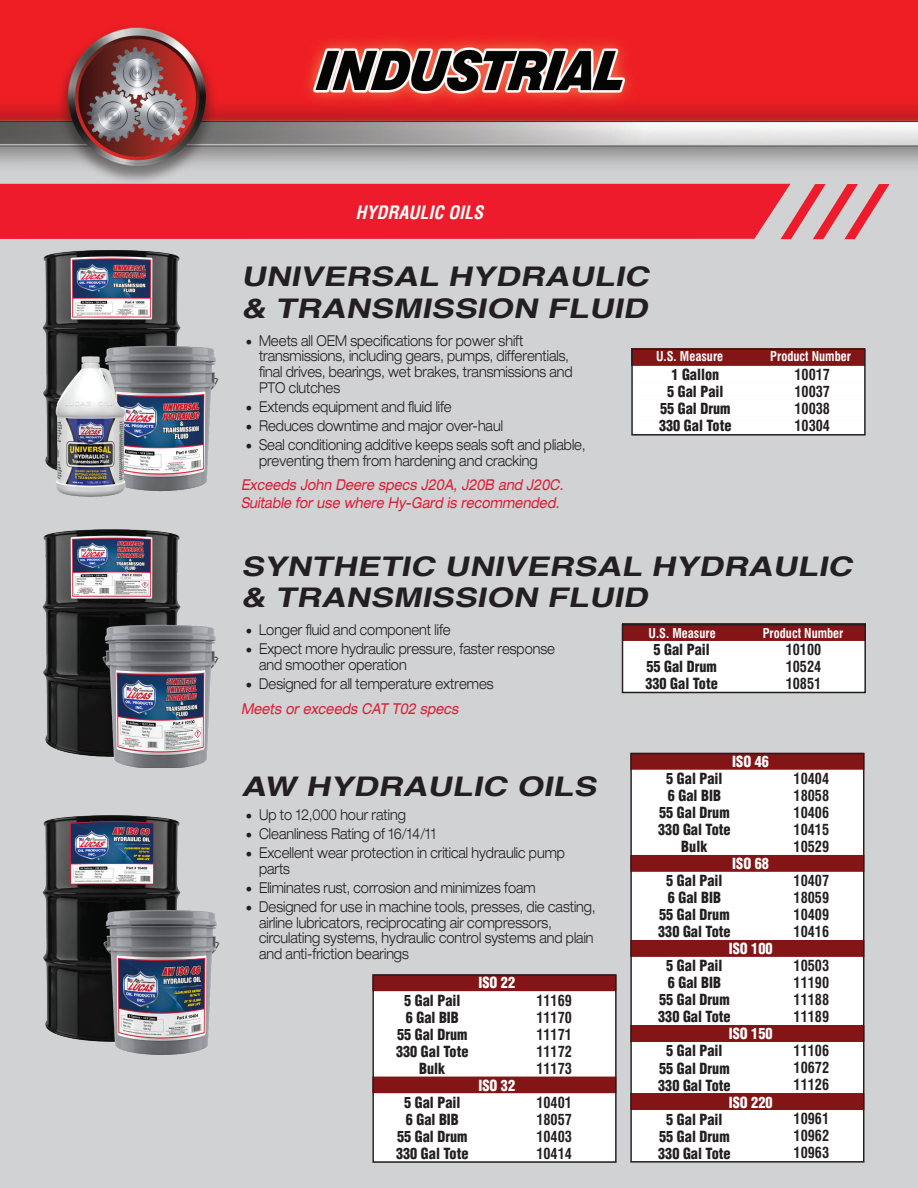
<style>
.page{position:relative;width:918px;height:1188px;background:#fff}
.page>*{position:absolute;margin:0;border:0;box-sizing:border-box;transform-origin:0 0}
.t1{font:italic 700 27px/31.5px "Helvetica";color:#231f20;scale:1.26 1}
.t2{font:italic 700 condensed 18px "Helvetica";color:#fff}
.t3{font:300 expanded 15px/15.8px "Helvetica Neue";color:#231f20;scale:.81 1}
.t4{font:900 condensed 15px "Helvetica";color:#231f20;scale:.95 1}
.t5{font:700 condensed 15px "Swiss 721 BT";color:#231f20;scale:.95 1}
.t6{font:italic expanded 15px/18px "Helvetica Neue";color:#dd1d35;scale:.81 1}
.t7{font:900 condensed 15px "Helvetica";color:#fff;scale:.95 1}
.t8{font:700 condensed 13.2px "Swiss 721 BT";color:#fff;scale:.95 1}
.s1{font-family:"Minion Pro";font-weight:400;font-stretch:normal;font-size:18px}
</style>
<div class="page">
<img style="left:0;top:0;width:918px;height:1188px">
<svg style="left:633px;top:756px;width:229px;height:14px;background:#85191b"></svg>
<svg style="left:633px;top:770px;width:229px;height:390px"></svg>
<div style="left:630px;top:753px;width:235px;height:410px;border:2px solid #231f20"></div>
<div style="left:631px;top:349px;width:234px;height:17px;background:#831517"></div>
<svg style="left:634px;top:366px;width:229px;height:67px"></svg>
<svg style="left:0;top:184px;width:890px;height:55px;background:#eb2d3c"></svg>
<div style="left:622px;top:624px;width:244px;height:17px;background:#831517"></div>
<svg style="left:625px;top:641px;width:238px;height:49px"></svg>
<div style="left:622px;top:624px;width:244px;height:69px;border:2px solid #231f20"></div>
<div style="left:631px;top:348px;width:235px;height:88px;border:2px solid #231f20"></div>
<img style="left:36px;top:522px;width:150px;height:240px">
<img style="left:99px;top:618px;width:123px;height:149px">
<img style="left:36px;top:243px;width:150px;height:240px">
<img style="left:99px;top:339px;width:123px;height:156px">
<img style="left:48px;top:352px;width:85px;height:149px">
<img style="left:37px;top:806px;width:150px;height:242px">
<img style="left:101px;top:903px;width:122px;height:156px">
<svg style="left:375px;top:977px;width:239px;height:183px"></svg>
<div style="left:372px;top:974px;width:245px;height:189px;border:2px solid #231f20"></div>
<p class="t2" style="left:356px;top:201px;width:129px">HYDRAULIC OILS</p>
<h1 class="t1" style="left:241px;top:261px;width:331px">UNIVERSAL HYDRAULIC &amp; TRANSMISSION FLUID</h1>
<p class="t3" style="left:259px;top:332px;width:389px;text-indent:-14px"><span class="s1">•</span> Meets all OEM specifications for power shift transmissions, including gears, pumps, differentials, final drives, bearings, wet brakes, transmissions and PTO clutches</p>
<p class="t3" style="left:246px;top:398px;width:256px"><span class="s1">•</span> Extends equipment and fluid life</p>
<p class="t3" style="left:246px;top:417px;width:319px"><span class="s1">•</span> Reduces downtime and major over-haul</p>
<p class="t3" style="left:259px;top:436px;width:405px;text-indent:-14px"><span class="s1">•</span> Seal conditioning additive keeps seals soft and pliable, preventing them from hardening and cracking</p>
<p class="t6" style="left:241px;top:475px;width:400px">Exceeds John Deere specs J20A, J20B and J20C.<br>Suitable for use where Hy-Gard is recommended.</p>
<p class="t8" style="left:656px;top:349px;width:72px">U.S. Measure</p>
<p class="t8" style="left:770px;top:349px;width:86px">Product Number</p>
<p class="t4" style="left:671px;top:365px;width:52px">1 Gallon</p>
<p class="t5" style="left:794px;top:366px;width:39px">10017</p>
<p class="t4" style="left:667px;top:382px;width:61px">5 Gal Pail</p>
<p class="t5" style="left:794px;top:383px;width:39px">10037</p>
<p class="t4" style="left:660px;top:399px;width:76px">55 Gal Drum</p>
<p class="t5" style="left:794px;top:400px;width:39px">10038</p>
<p class="t4" style="left:659px;top:416px;width:78px">330 Gal Tote</p>
<p class="t5" style="left:794px;top:417px;width:39px">10304</p>
<h1 class="t1" style="left:241px;top:551px;width:493px">SYNTHETIC UNIVERSAL HYDRAULIC &amp; TRANSMISSION FLUID</h1>
<p class="t3" style="left:246px;top:622px;width:255px"><span class="s1">•</span> Longer fluid and component life</p>
<p class="t3" style="left:259px;top:641px;width:367px;text-indent:-14px"><span class="s1">•</span> Expect more hydraulic pressure, faster response and smoother operation</p>
<p class="t3" style="left:246px;top:676px;width:308px"><span class="s1">•</span> Designed for all temperature extremes</p>
<p class="t6" style="left:241px;top:699px;width:270px">Meets or exceeds CAT T02 specs</p>
<h1 class="t1" style="left:241px;top:771px;width:290px">AW HYDRAULIC OILS</h1>
<p class="t3" style="left:246px;top:807px;width:199px"><span class="s1">•</span> Up to 12,000 hour rating</p>
<p class="t3" style="left:246px;top:826px;width:237px"><span class="s1">•</span> Cleanliness Rating of 16/14/11</p>
<p class="t3" style="left:259px;top:845px;width:379px;text-indent:-14px"><span class="s1">•</span> Excellent wear protection in critical hydraulic pump parts</p>
<p class="t3" style="left:246px;top:880px;width:360px"><span class="s1">•</span> Eliminates rust, corrosion and minimizes foam</p>
<p class="t3" style="left:259px;top:899px;width:417px;text-indent:-14px"><span class="s1">•</span> Designed for use in machine tools, presses, die casting, airline lubricators, reciprocating air compressors, circulating systems, hydraulic control systems and plain and anti-friction bearings</p>
<p class="t7" style="left:478px;top:973px;width:40px">ISO 22</p>
<p class="t4" style="left:404px;top:991px;width:61px">5 Gal Pail</p>
<p class="t5" style="left:536px;top:991px;width:39px">11169</p>
<p class="t4" style="left:406px;top:1008px;width:57px">6 Gal BIB</p>
<p class="t5" style="left:536px;top:1008px;width:39px">11170</p>
<p class="t4" style="left:397px;top:1025px;width:76px">55 Gal Drum</p>
<p class="t5" style="left:536px;top:1025px;width:39px">11171</p>
<p class="t4" style="left:396px;top:1042px;width:78px">330 Gal Tote</p>
<p class="t5" style="left:536px;top:1042px;width:39px">11172</p>
<p class="t4" style="left:419px;top:1059px;width:29px">Bulk</p>
<p class="t5" style="left:536px;top:1059px;width:39px">11173</p>
<p class="t4" style="left:404px;top:1093px;width:61px">5 Gal Pail</p>
<p class="t5" style="left:536px;top:1093px;width:39px">10401</p>
<p class="t4" style="left:406px;top:1110px;width:57px">6 Gal BIB</p>
<p class="t5" style="left:536px;top:1110px;width:39px">18057</p>
<p class="t4" style="left:397px;top:1127px;width:76px">55 Gal Drum</p>
<p class="t5" style="left:536px;top:1127px;width:39px">10403</p>
<p class="t4" style="left:396px;top:1144px;width:78px">330 Gal Tote</p>
<p class="t5" style="left:536px;top:1144px;width:39px">10414</p>
<p class="t7" style="left:478px;top:1076px;width:40px">ISO 32</p>
<p class="t8" style="left:649px;top:625px;width:72px">U.S. Measure</p>
<p class="t8" style="left:763px;top:625px;width:86px">Product Number</p>
<p class="t4" style="left:654px;top:640px;width:61px">5 Gal Pail</p>
<p class="t5" style="left:786px;top:641px;width:39px">10100</p>
<p class="t4" style="left:646px;top:657px;width:76px">55 Gal Drum</p>
<p class="t5" style="left:786px;top:658px;width:39px">10524</p>
<p class="t4" style="left:645px;top:674px;width:78px">330 Gal Tote</p>
<p class="t5" style="left:786px;top:675px;width:39px">10851</p>
<p class="t7" style="left:732px;top:752px;width:40px">ISO 46</p>
<p class="t4" style="left:666px;top:769px;width:61px">5 Gal Pail</p>
<p class="t5" style="left:794px;top:770px;width:39px">10404</p>
<p class="t4" style="left:668px;top:786px;width:57px">6 Gal BIB</p>
<p class="t5" style="left:794px;top:787px;width:39px">18058</p>
<p class="t4" style="left:659px;top:803px;width:76px">55 Gal Drum</p>
<p class="t5" style="left:794px;top:804px;width:39px">10406</p>
<p class="t4" style="left:658px;top:820px;width:78px">330 Gal Tote</p>
<p class="t5" style="left:794px;top:821px;width:39px">10415</p>
<p class="t4" style="left:681px;top:837px;width:29px">Bulk</p>
<p class="t5" style="left:794px;top:838px;width:39px">10529</p>
<p class="t7" style="left:732px;top:854px;width:40px">ISO 68</p>
<p class="t4" style="left:666px;top:871px;width:61px">5 Gal Pail</p>
<p class="t5" style="left:794px;top:872px;width:39px">10407</p>
<p class="t4" style="left:668px;top:888px;width:57px">6 Gal BIB</p>
<p class="t5" style="left:794px;top:889px;width:39px">18059</p>
<p class="t4" style="left:659px;top:905px;width:76px">55 Gal Drum</p>
<p class="t5" style="left:794px;top:906px;width:39px">10409</p>
<p class="t4" style="left:658px;top:922px;width:78px">330 Gal Tote</p>
<p class="t5" style="left:794px;top:923px;width:39px">10416</p>
<p class="t7" style="left:729px;top:939px;width:48px">ISO 100</p>
<p class="t4" style="left:666px;top:956px;width:61px">5 Gal Pail</p>
<p class="t5" style="left:794px;top:957px;width:39px">10503</p>
<p class="t4" style="left:668px;top:973px;width:57px">6 Gal BIB</p>
<p class="t5" style="left:794px;top:974px;width:39px">11190</p>
<p class="t4" style="left:659px;top:990px;width:76px">55 Gal Drum</p>
<p class="t5" style="left:794px;top:991px;width:39px">11188</p>
<p class="t4" style="left:658px;top:1007px;width:78px">330 Gal Tote</p>
<p class="t5" style="left:794px;top:1008px;width:39px">11189</p>
<p class="t7" style="left:729px;top:1024px;width:48px">ISO 150</p>
<p class="t4" style="left:666px;top:1041px;width:61px">5 Gal Pail</p>
<p class="t5" style="left:794px;top:1042px;width:39px">11106</p>
<p class="t4" style="left:659px;top:1059px;width:76px">55 Gal Drum</p>
<p class="t5" style="left:794px;top:1059px;width:39px">10672</p>
<p class="t4" style="left:658px;top:1076px;width:78px">330 Gal Tote</p>
<p class="t5" style="left:794px;top:1076px;width:39px">11126</p>
<p class="t7" style="left:729px;top:1093px;width:48px">ISO 220</p>
<p class="t4" style="left:666px;top:1110px;width:61px">5 Gal Pail</p>
<p class="t5" style="left:794px;top:1110px;width:39px">10961</p>
<p class="t4" style="left:659px;top:1127px;width:76px">55 Gal Drum</p>
<p class="t5" style="left:794px;top:1127px;width:39px">10962</p>
<p class="t4" style="left:658px;top:1144px;width:78px">330 Gal Tote</p>
<p class="t5" style="left:794px;top:1144px;width:39px">10963</p>
</div>
